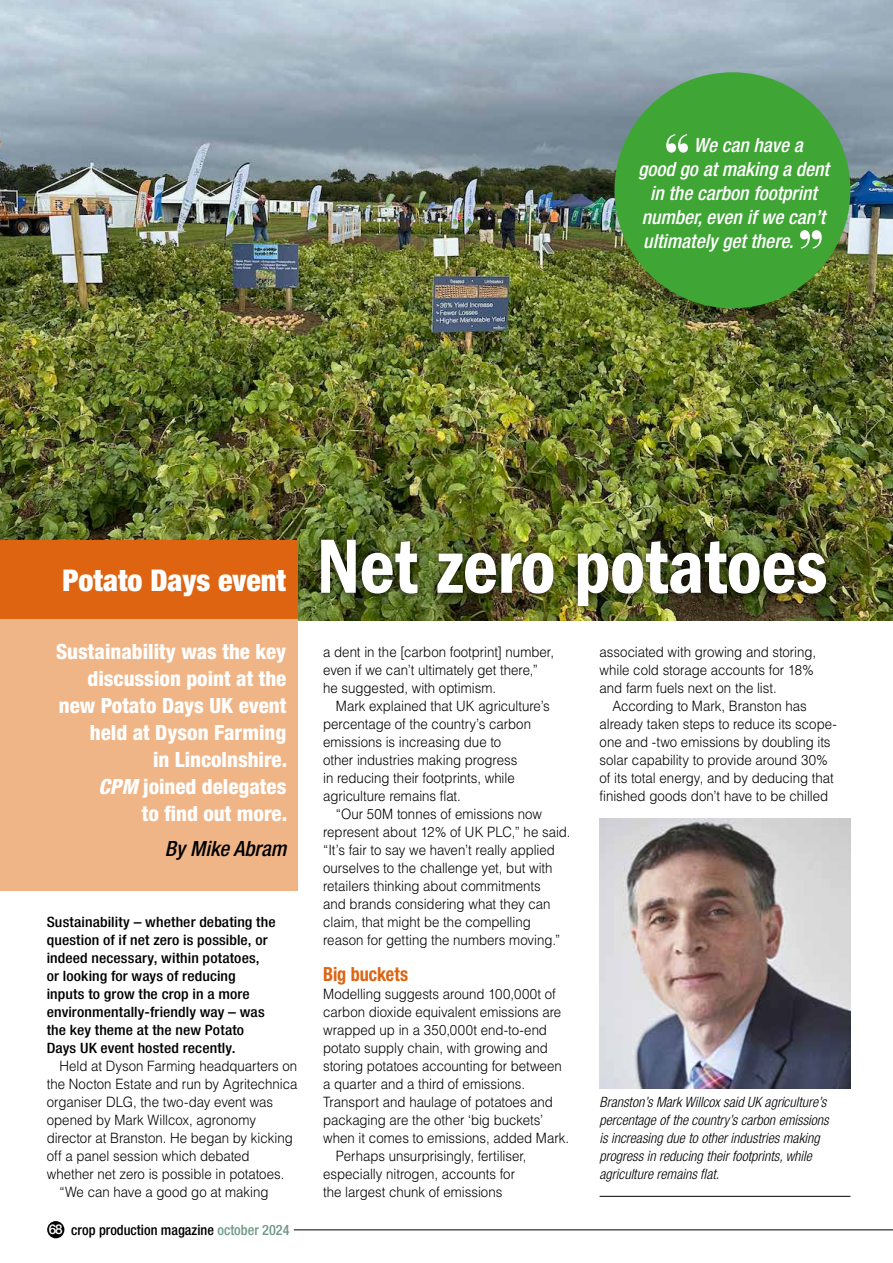
<style>
.page{position:relative;width:893px;height:1263px;background:#fff}
.page>*{position:absolute;margin:0;border:0;box-sizing:border-box;transform-origin:0 0}
.t1{font:79.5px "ITC Franklin Gothic Std Dm Cd";letter-spacing:-.01em;color:#fff}
.t2{font:900 condensed 55.5px "Bauer Bodoni Std";color:#fff}
.t3{font:900 condensed 30px "Helvetica Neue LT Std";color:#fff}
.t4{font:800 condensed 21px/27px "Helvetica Neue LT Std";color:#fff;text-align:right}
.t5{font:italic 500 condensed 21px "Helvetica Neue LT Std";color:#000}
.t6{font:italic 500 condensed 19.5px "Helvetica Neue LT Std";color:#fff}
.t7{font:700 condensed 19.5px "Helvetica Neue LT Std";letter-spacing:-.005em;color:#de6411;scale:.93 1}
.t8{font:300 14.25px/18px "Helvetica LT Std";color:#000;scale:.93 1}
.t9{font:500 condensed 14.25px/18px "Helvetica Neue LT Std";letter-spacing:.005em;color:#000;scale:1.1 1}
.t10{font:italic 300 condensed 14.25px/18px "Helvetica Neue LT Std";color:#000}
.t11{font:500 condensed 14.25px "Helvetica Neue LT Std";letter-spacing:.005em;color:#000}
.s1{font-style:italic}
.s2{font-stretch:normal;font-size:13.5px;color:#fff}
.s3{color:#6f9a87}
</style>
<div class="page">
<div style="left:47px;top:1221px;width:17px;height:17px;background:#000;border-radius:50%"></div>
<hr style="left:294px;top:1229px;width:599px;height:1px;background:#000">
<img style="left:0;top:0;width:893px;height:621px">
<div style="left:313px;top:532px;width:521px;height:82px;background:#000;opacity:.75"></div>
<div style="left:0;top:540px;width:298px;height:80px;background:#de6411"></div>
<div style="left:0;top:620px;width:298px;height:271px;background:#f0b586"></div>
<img style="left:600px;top:819px;width:250px;height:270px">
<hr style="left:600px;top:1196px;width:250px;height:1px;background:#000">
<div style="left:614px;top:72px;width:236px;height:236px;background:#3fa535;border-radius:50%"></div>
<h2 class="t2" style="left:664px;top:122px;width:27px">“</h2>
<h3 class="t6" style="left:694px;top:133px;width:110px">We can have a</h3>
<h3 class="t6" style="left:638px;top:157px;width:192px">good go at making a dent</h3>
<h3 class="t6" style="left:650px;top:181px;width:168px">in the carbon footprint</h3>
<h3 class="t6" style="left:642px;top:205px;width:185px">number, even if we can’t</h3>
<h3 class="t6" style="left:643px;top:229px;width:152px">ultimately get there.</h3>
<h2 class="t2" style="left:798px;top:218px;width:27px">”</h2>
<h3 class="t3" style="left:63px;top:562px;width:225px">Potato Days event</h3>
<h3 class="t4" style="left:56px;top:637px;width:233px">Sustainability was the key discussion point at the new Potato Days UK event held at Dyson Farming<br>in Lincolnshire.<br><span class="s1">CPM</span> joined delegates<br>to find out more.</h3>
<h3 class="t5" style="left:165px;top:836px;width:123px">By Mike Abram</h3>
<p class="t9" style="left:47px;top:913px;width:210px">Sustainability – whether debating the question of if net zero is possible, or indeed necessary, within potatoes,<br>or looking for ways of reducing inputs to grow the crop in a more environmentally-friendly way – was the key theme at the new Potato Days UK event hosted recently.</p>
<p class="t8" style="left:60px;top:1057px;width:257px">Held at Dyson Farming headquarters on</p>
<p class="t8" style="left:47px;top:1075px;width:271px">the Nocton Estate and run by Agritechnica</p>
<p class="t8" style="left:47px;top:1093px;width:245px">organiser DLG, the two-day event was</p>
<p class="t8" style="left:47px;top:1111px;width:226px">opened by Mark Willcox, agronomy</p>
<p class="t8" style="left:47px;top:1129px;width:266px">director at Branston. He began by kicking</p>
<p class="t8" style="left:47px;top:1147px;width:220px">off a panel session which debated</p>
<p class="t8" style="left:47px;top:1165px;width:257px">whether net zero is possible in potatoes.</p>
<p class="t8" style="left:60px;top:1183px;width:226px">“We can have a good go at making</p>
<p class="t11" style="left:49px;top:1221px;width:242px"><span class="s2">68</span> crop production magazine <span class="s3">october 2024</span></p>
<h1 class="t1" style="left:317px;top:521px;width:512px">Net zero potatoes</h1>
<p class="t8" style="left:323px;top:643px;width:250px">a dent in the [carbon footprint] number, even if we can’t ultimately get there,” he suggested, with optimism.</p>
<p class="t8" style="left:323px;top:697px;width:245px;text-indent:13px">Mark explained that UK agriculture’s percentage of the country’s carbon emissions is increasing due to<br>other industries making progress<br>in reducing their footprints, while agriculture remains flat.</p>
<p class="t8" style="left:323px;top:805px;width:267px;text-indent:13px">“Our 50M tonnes of emissions now represent about 12% of UK PLC,” he said. “It’s fair to say we haven’t really applied ourselves to the challenge yet, but with retailers thinking about commitments<br>and brands considering what they can claim, that might be the compelling reason for getting the numbers moving.”</p>
<h3 class="t7" style="left:323px;top:962px;width:93px">Big buckets</h3>
<p class="t8" style="left:323px;top:985px;width:252px">Modelling suggests around 100,000t of</p>
<p class="t8" style="left:323px;top:1003px;width:258px">carbon dioxide equivalent emissions are</p>
<p class="t8" style="left:323px;top:1021px;width:242px">wrapped up in a 350,000t end-to-end</p>
<p class="t8" style="left:323px;top:1039px;width:243px">potato supply chain, with growing and</p>
<p class="t8" style="left:323px;top:1057px;width:258px">storing potatoes accounting for between</p>
<p class="t8" style="left:323px;top:1075px;width:219px">a quarter and a third of emissions.</p>
<p class="t8" style="left:323px;top:1093px;width:249px">Transport and haulage of potatoes and</p>
<p class="t8" style="left:323px;top:1111px;width:238px">packaging are the other ‘big buckets’</p>
<p class="t8" style="left:323px;top:1129px;width:266px">when it comes to emissions, added Mark.</p>
<p class="t8" style="left:336px;top:1147px;width:206px">Perhaps unsurprisingly, fertiliser,</p>
<p class="t8" style="left:323px;top:1165px;width:208px">especially nitrogen, accounts for</p>
<p class="t8" style="left:323px;top:1183px;width:194px">the largest chunk of emissions</p>
<p class="t8" style="left:600px;top:643px;width:234px">associated with growing and storing, while cold storage accounts for 18% and farm fuels next on the list.</p>
<p class="t8" style="left:600px;top:697px;width:257px;text-indent:13px">According to Mark, Branston has already taken steps to reduce its scope&shy;one and -two emissions by doubling its solar capability to provide around 30% of its total energy, and by deducing that finished goods don’t have to be chilled</p>
<p class="t10" style="left:600px;top:1093px;width:231px">Branston’s Mark Willcox said UK agriculture’s percentage of the country’s carbon emissions is increasing due to other industries making progress in reducing their footprints, while agriculture remains flat.</p>
</div>
